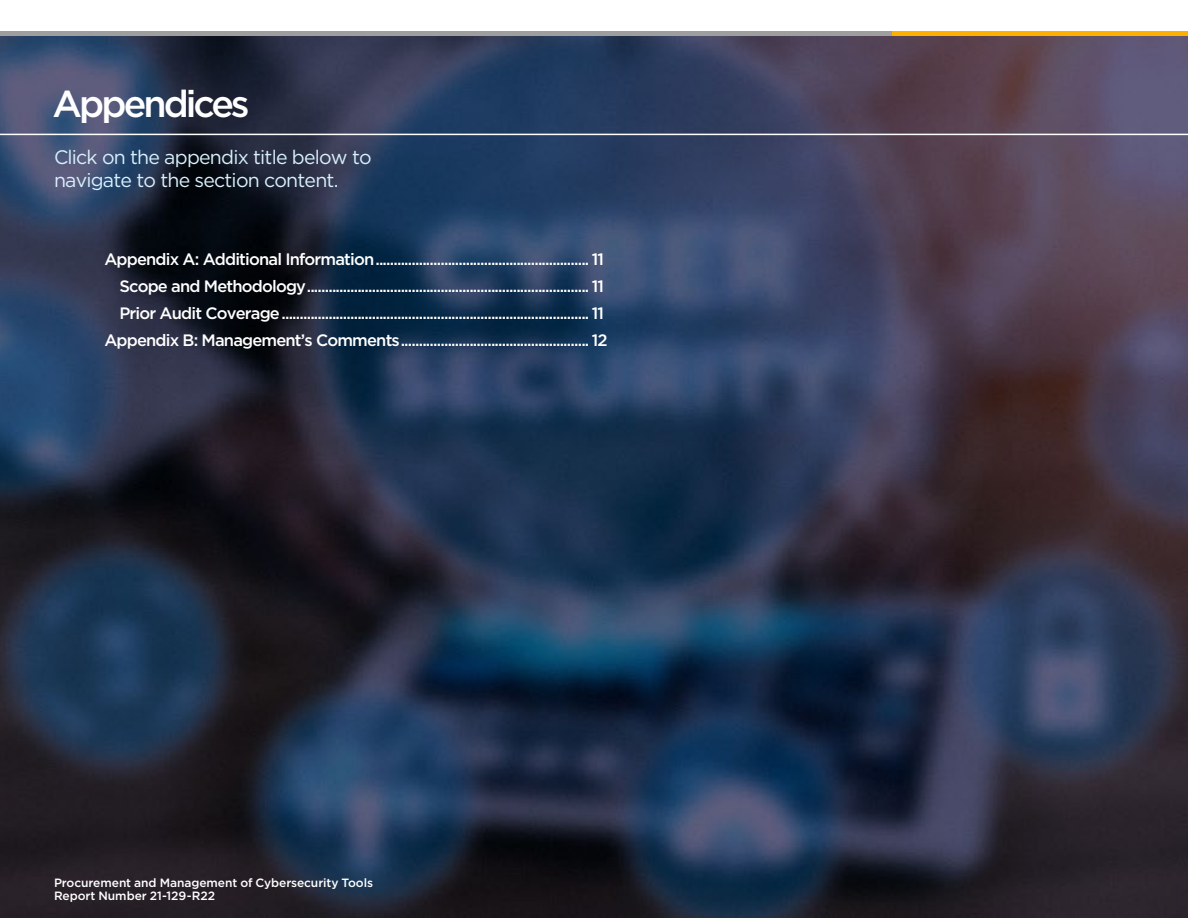
<style>
.page{position:relative;width:1188px;height:918px;background:#fff}
.page>*{position:absolute;margin:0;border:0;box-sizing:border-box;transform-origin:0 0}
.t1{font:500 37.5px "Gotham";letter-spacing:-.08em;color:#fff}
.t2{font:19.5px/23.4px "Gotham";letter-spacing:-.04em;color:#d7f0fc}
.t3{font:500 16.5px/27px "Gotham";letter-spacing:-.05em;color:#fff;text-align:right}
.t4{font:500 12px/13.5px "Gotham";letter-spacing:-.005em;color:#fff}
</style>
<div class="page">
<img style="left:0;top:31px;width:1188px;height:887px">
<hr style="left:0;top:134px;width:1188px;height:1px;background:#fff">
<hr style="left:0;top:32px;width:1188px;height:4px;background:#9e9e9e">
<hr style="left:893px;top:32px;width:295px;height:4px;background:#ffaf00">
<h1 class="t1" style="left:52px;top:83px;width:199px">Appendices</h1>
<p class="t2" style="left:54px;top:145px;width:319px">Click on the appendix title below to navigate to the section content.</p>
<p class="t3" style="left:104px;top:245px;width:505px">Appendix A: Additional Information........................................................... 11<br>Scope and Methodology.............................................................................. 11<br>Prior Audit Coverage..................................................................................... 11<br>Appendix B: Management’s Comments.................................................... 12</p>
<p class="t4" style="left:54px;top:875px;width:321px">Procurement and Management of Cybersecurity Tools<br>Report Number 21-129-R22</p>
</div>
